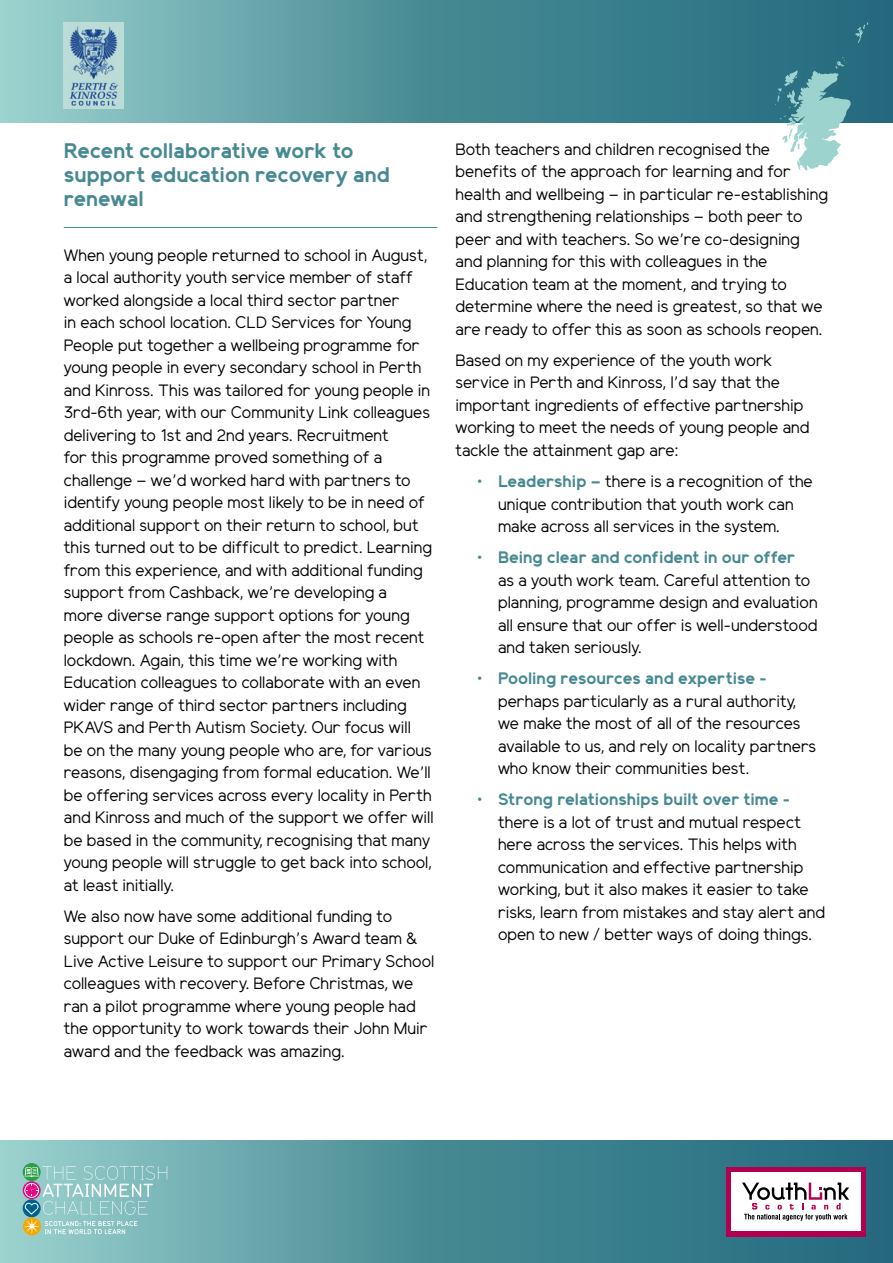
<style>
.page{position:relative;width:893px;height:1263px;background:#fff}
.page>*{position:absolute;margin:0;border:0;box-sizing:border-box;transform-origin:0 0}
.t1{font:700 21px/24px "Elliot Sans";color:#468992}
.t2{font:16.5px/22.5px "Elliot Sans";color:#000}
.t3{font:700 16.5px "Elliot Sans";color:#468992}
.s1{font-weight:700;color:#468992}
</style>
<div class="page">
<svg style="left:0;top:1140px;width:893px;height:123px;background:#50919b"></svg>
<svg style="left:0;top:0;width:893px;height:123px;background:#53949d"></svg>
<div style="left:23px;top:1163px;width:18px;height:18px;background:#299f44;border-radius:50%"></div>
<svg style="left:23px;top:1217px;width:18px;height:18px"></svg>
<svg style="left:24px;top:1166px;width:143px;height:68px;background:#96c2c1"></svg>
<div style="left:726px;top:1167px;width:139px;height:69px;background:#b1004f"></div>
<div style="left:731px;top:1173px;width:129px;height:58px;background:#fff"></div>
<svg style="left:742px;top:1182px;width:107px;height:39px"></svg>
<svg style="left:775px;top:22px;width:93px;height:149px"></svg>
<hr style="left:64px;top:227px;width:373px;height:1px;background:#468992">
<img style="left:64px;top:22px;width:60px;height:87px">
<p class="t1" style="left:64px;top:141px;width:327px">Recent collaborative work to support education recovery and renewal</p>
<p class="t2" style="left:64px;top:246px;width:371px">When young people returned to school in August, a local authority youth service member of staff worked alongside a local third sector partner<br>in each school location. CLD Services for Young People put together a wellbeing programme for young people in every secondary school in Perth and Kinross. This was tailored for young people in 3rd-6th year, with our Community Link colleagues delivering to 1st and 2nd years. Recruitment<br>for this programme proved something of a challenge – we’d worked hard with partners to identify young people most likely to be in need of additional support on their return to school, but this turned out to be difficult to predict. Learning from this experience, and with additional funding support from Cashback, we’re developing a<br>more diverse range support options for young people as schools re-open after the most recent lockdown. Again, this time we’re working with Education colleagues to collaborate with an even wider range of third sector partners including PKAVS and Perth Autism Society. Our focus will be on the many young people who are, for various reasons, disengaging from formal education. We’ll be offering services across every locality in Perth and Kinross and much of the support we offer will be based in the community, recognising that many young people will struggle to get back into school, at least initially.</p>
<p class="t2" style="left:64px;top:907px;width:372px">We also now have some additional funding to support our Duke of Edinburgh’s Award team &amp; Live Active Leisure to support our Primary School colleagues with recovery. Before Christmas, we ran a pilot programme where young people had the opportunity to work towards their John Muir award and the feedback was amazing.</p>
<p class="t2" style="left:455px;top:140px;width:374px">Both teachers and children recognised the benefits of the approach for learning and for health and wellbeing – in particular re-establishing and strengthening relationships – both peer to peer and with teachers. So we’re co-designing and planning for this with colleagues in the Education team at the moment, and trying to determine where the need is greatest, so that we are ready to offer this as soon as schools reopen.</p>
<p class="t2" style="left:455px;top:351px;width:356px">Based on my experience of the youth work service in Perth and Kinross, I’d say that the important ingredients of effective partnership working to meet the needs of young people and tackle the attainment gap are:</p>
<p class="t2" style="left:498px;top:472px;width:316px;text-indent:-21px"><span class="s1">• Leadership –</span> there is a recognition of the unique contribution that youth work can make across all services in the system.</p>
<p class="t3" style="left:477px;top:550px;width:320px">• Being clear and confident in our offer</p>
<p class="t2" style="left:498px;top:570px;width:321px">as a youth work team. Careful attention to planning, programme design and evaluation all ensure that our offer is well-understood and taken seriously.</p>
<p class="t3" style="left:477px;top:671px;width:292px">• Pooling resources and expertise -</p>
<p class="t2" style="left:498px;top:691px;width:320px">perhaps particularly as a rural authority, we make the most of all of the resources available to us, and rely on locality partners who know their communities best.</p>
<p class="t3" style="left:477px;top:792px;width:315px">• Strong relationships built over time -</p>
<p class="t2" style="left:498px;top:812px;width:329px">there is a lot of trust and mutual respect here across the services. This helps with communication and effective partnership working, but it also makes it easier to take risks, learn from mistakes and stay alert and open to new / better ways of doing things.</p>
</div>
